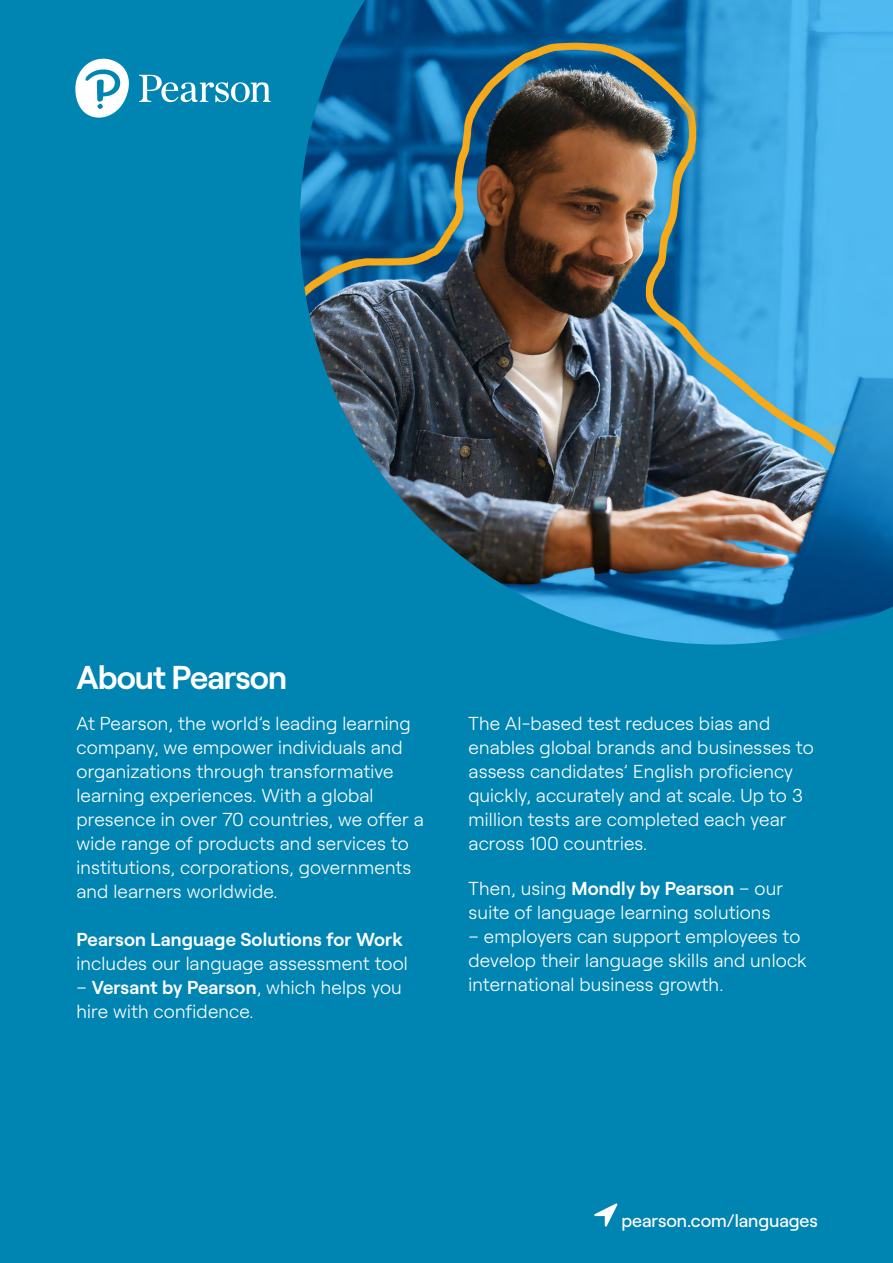
<style>
.page{position:relative;width:893px;height:1263px;background:#0085b2}
.page>*{position:absolute;margin:0;border:0;box-sizing:border-box;transform-origin:0 0}
.t1{font:600 33px "Roobert";letter-spacing:-.03em;color:#fff}
.t2{font:300 18.75px/24px "Roobert";letter-spacing:.01em;color:#fff}
.t3{font:600 18.75px "Roobert";letter-spacing:.01em;color:#fff}
.t4{font:500 18px "Roobert";color:#fff}
.s1{font-weight:600}
</style>
<div class="page">
<img style="left:300px;top:0;width:593px;height:644px">
<svg style="left:594px;top:1203px;width:23px;height:23px"></svg>
<svg style="left:139px;top:75px;width:132px;height:27px"></svg>
<svg style="left:75px;top:59px;width:54px;height:59px"></svg>
<h1 class="t1" style="left:77px;top:651px;width:212px">About Pearson</h1>
<p class="t2" style="left:77px;top:710px;width:349px">At Pearson, the world’s leading learning company, we empower individuals and organizations through transformative learning experiences. With a global presence in over 70 countries, we offer a wide range of products and services to institutions, corporations, governments and learners worldwide.</p>
<p class="t3" style="left:77px;top:924px;width:328px">Pearson Language Solutions for Work</p>
<p class="t2" style="left:77px;top:950px;width:333px">includes our language assessment tool</p>
<p class="t2" style="left:77px;top:974px;width:327px">– <span class="s1">Versant by Pearson</span>, which helps you hire with confidence.</p>
<p class="t2" style="left:469px;top:710px;width:347px">The AI-based test reduces bias and enables global brands and businesses to assess candidates’ English proficiency quickly, accurately and at scale. Up to 3 million tests are completed each year across 100 countries.</p>
<p class="t2" style="left:469px;top:875px;width:316px">Then, using <span class="s1">Mondly by Pearson</span> – our suite of language learning solutions</p>
<p class="t2" style="left:469px;top:923px;width:340px">– employers can support employees to develop their language skills and unlock international business growth.</p>
<p class="t4" style="left:621px;top:1206px;width:198px">pearson.com/languages</p>
</div>
